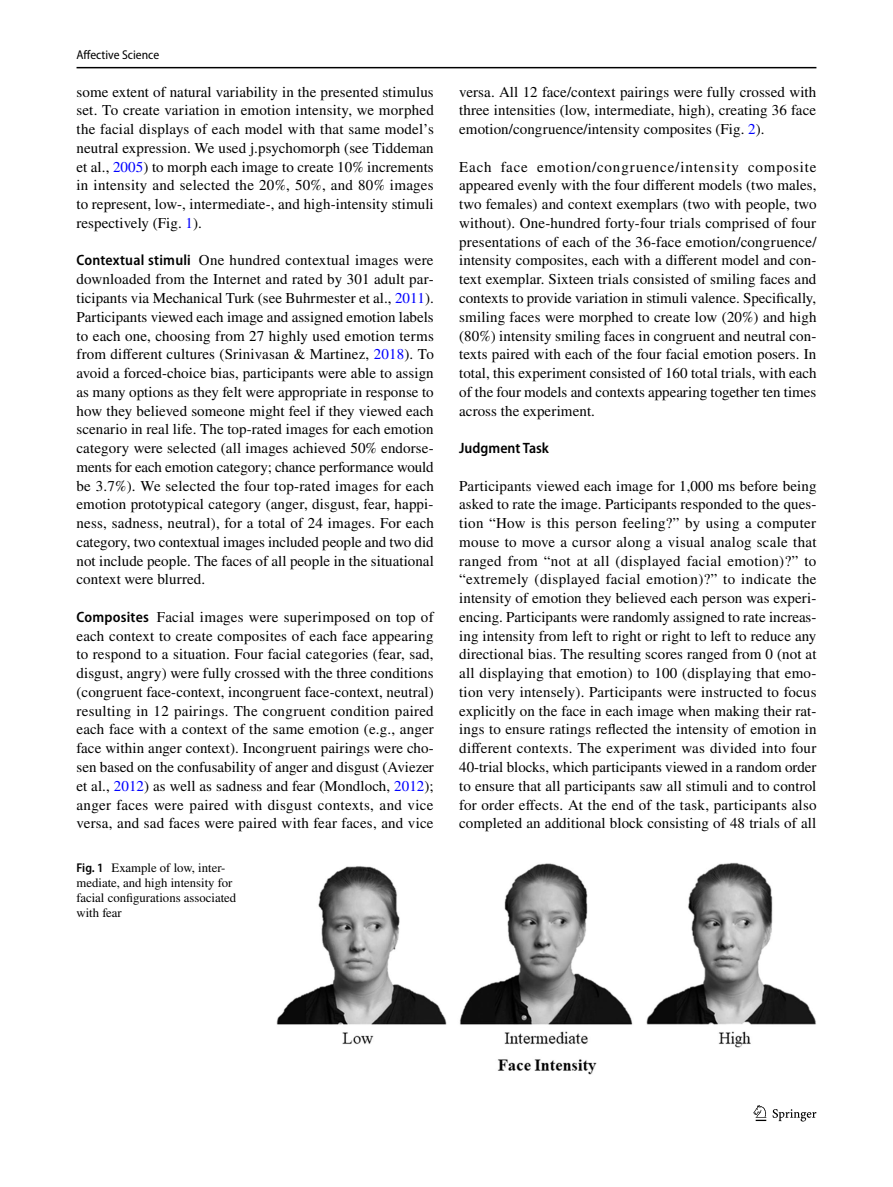
<style>
.page{position:relative;width:893px;height:1187px;background:#fff}
.page>*{position:absolute;margin:0;border:0;box-sizing:border-box;transform-origin:0 0}
.t1{font:15px/18.8px "STIX";letter-spacing:.005em;color:#000;text-align:justify}
.t2{font:600 semi-condensed 15px "Myriad Pro";color:#000}
.t3{font:12.75px/15px "STIX";color:#000}
.t4{font:semi-condensed 12.75px "Myriad Pro";color:#000}
.s1{color:#00f}
.s2{font-family:"Myriad Pro";font-weight:600;font-stretch:semi-condensed}
</style>
<div class="page">
<hr style="left:77px;top:67px;width:739px;height:1px;background:#000">
<svg style="left:753px;top:1105px;width:13px;height:15px"></svg>
<svg style="left:773px;top:1109px;width:43px;height:12px"></svg>
<img style="left:276px;top:862px;width:540px;height:211px">
<p class="t4" style="left:77px;top:48px;width:84px">Affective Science</p>
<p class="t1" style="left:77px;top:83px;width:359px">some extent of natural variability in the presented stimulus set. To create variation in emotion intensity, we morphed the facial displays of each model with that same model’s neutral expression. We used j.psychomorph (see Tiddeman et al., <span class="s1">2005</span>) to morph each image to create 10% increments in intensity and selected the 20%, 50%, and 80% images to represent, low-, intermediate-, and high-intensity stimuli respectively (Fig. <span class="s1">1</span>).</p>
<p class="t1" style="left:77px;top:252px;width:359px"><span class="s2">Contextual stimuli</span> One hundred contextual images were downloaded from the Internet and rated by 301 adult par&shy;ticipants via Mechanical Turk (see Buhrmester et al., <span class="s1">2011</span>).<br>Participants viewed each image and assigned emotion labels to each one, choosing from 27 highly used emotion terms from different cultures (Srinivasan &amp; Martinez, <span class="s1">2018</span>). To avoid a forced-choice bias, participants were able to assign as many options as they felt were appropriate in response to how they believed someone might feel if they viewed each scenario in real life. The top-rated images for each emotion category were selected (all images achieved 50% endorse&shy;ments for each emotion category; chance performance would be 3.7%). We selected the four top-rated images for each emotion prototypical category (anger, disgust, fear, happi&shy;ness, sadness, neutral), for a total of 24 images. For each category, two contextual images included people and two did not include people. The faces of all people in the situational context were blurred.</p>
<p class="t1" style="left:77px;top:608px;width:359px"><span class="s2">Composites</span> Facial images were superimposed on top of each context to create composites of each face appearing to respond to a situation. Four facial categories (fear, sad, disgust, angry) were fully crossed with the three conditions (congruent face-context, incongruent face-context, neutral) resulting in 12 pairings. The congruent condition paired each face with a context of the same emotion (e.g., anger face within anger context). Incongruent pairings were cho&shy;sen based on the confusability of anger and disgust (Aviezer et al., <span class="s1">2012</span>) as well as sadness and fear (Mondloch, <span class="s1">2012</span>); anger faces were paired with disgust contexts, and vice versa, and sad faces were paired with fear faces, and vice</p>
<p class="t3" style="left:77px;top:861px;width:161px"><span class="s2">Fig. 1</span> Example of low, inter&shy;mediate, and high intensity for facial configurations associated with fear</p>
<p class="t1" style="left:459px;top:83px;width:359px">versa. All 12 face/context pairings were fully crossed with three intensities (low, intermediate, high), creating 36 face emotion/congruence/intensity composites (Fig. <span class="s1">2</span>).</p>
<p class="t1" style="left:459px;top:158px;width:359px">Each face emotion/congruence/intensity composite appeared evenly with the four different models (two males, two females) and context exemplars (two with people, two without). One-hundred forty-four trials comprised of four presentations of each of the 36-face emotion/congruence/ intensity composites, each with a different model and con&shy;text exemplar. Sixteen trials consisted of smiling faces and contexts to provide variation in stimuli valence. Specifically, smiling faces were morphed to create low (20%) and high (80%) intensity smiling faces in congruent and neutral con&shy;texts paired with each of the four facial emotion posers. In total, this experiment consisted of 160 total trials, with each of the four models and contexts appearing together ten times across the experiment.</p>
<p class="t2" style="left:459px;top:440px;width:91px">Judgment Task</p>
<p class="t1" style="left:459px;top:477px;width:359px">Participants viewed each image for 1,000 ms before being asked to rate the image. Participants responded to the ques&shy;tion “How is this person feeling?” by using a computer mouse to move a cursor along a visual analog scale that ranged from “not at all (displayed facial emotion)?” to “extremely (displayed facial emotion)?” to indicate the intensity of emotion they believed each person was experi&shy;encing. Participants were randomly assigned to rate increas&shy;ing intensity from left to right or right to left to reduce any directional bias. The resulting scores ranged from 0 (not at all displaying that emotion) to 100 (displaying that emo&shy;tion very intensely). Participants were instructed to focus explicitly on the face in each image when making their rat&shy;ings to ensure ratings reflected the intensity of emotion in different contexts. The experiment was divided into four 40-trial blocks, which participants viewed in a random order to ensure that all participants saw all stimuli and to control for order effects. At the end of the task, participants also completed an additional block consisting of 48 trials of all</p>
</div>
